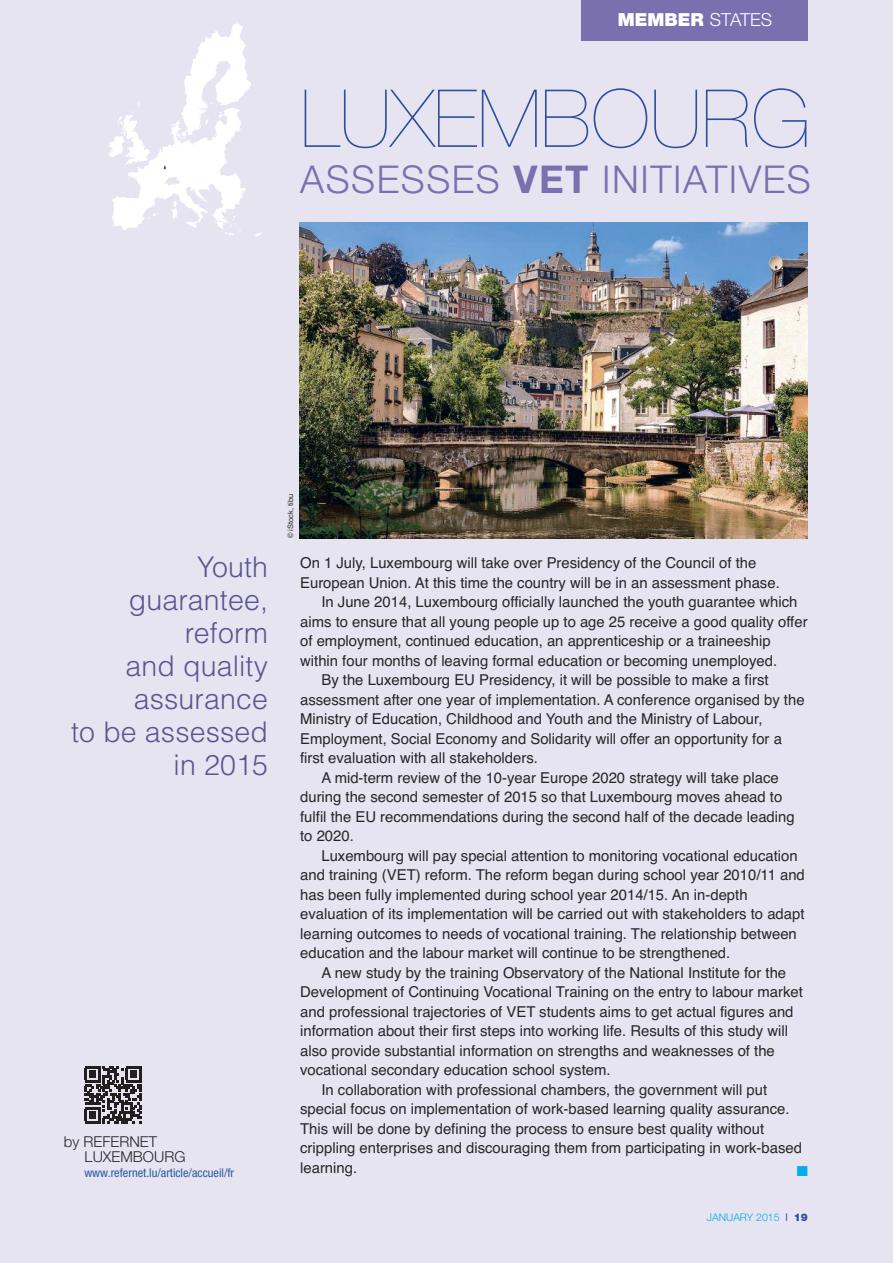
<style>
.page{position:relative;width:893px;height:1263px;background:#e6e4f0}
.page>*{position:absolute;margin:0;border:0;box-sizing:border-box;transform-origin:0 0}
.t1{font:200 80.1px "Helvetica Neue";color:#2d4e9d}
.t2{font:300 38.4px "Helvetica Neue";letter-spacing:.04em;color:#7a70b0}
.t3{font:300 28.5px/33px "Helvetica";letter-spacing:.005em;color:#5b568f;text-align:right}
.t4{font:900 18px "Helvetica Neue";color:#fff}
.t5{font:15px "Helvetica";color:#272627}
.t6{font:300 15px/15px "Helvetica Neue";color:#272627}
.t7{font:14.25px "Zapf Dingbats ITC";color:#00aded}
.t8{font:condensed 12px "Helvetica Neue";color:#295aa5}
.t9{font:300 10.5px "Helvetica Neue";color:#00aded}
.t10{font:7.5px "Helvetica";color:#272627}
.s1{font-weight:300}
.s2{font-weight:700}
.s3{font-family:"Helvetica";font-weight:400;color:#2d4e9d}
.s4{font-weight:900;color:#2d4e9d}
</style>
<div class="page">
<div style="left:581px;top:0;width:227px;height:41px;background:#7a70b0"></div>
<img style="left:300px;top:223px;width:508px;height:315px">
<svg style="left:85px;top:1066px;width:57px;height:57px"></svg>
<img style="left:108px;top:23px;width:154px;height:213px">
<p class="t4" style="left:618px;top:13px;width:156px">MEMBER <span class="s1">STATES</span></p>
<h1 class="t1" style="left:300px;top:56px;width:512px">LUXEMBOURG</h1>
<h2 class="t2" style="left:300px;top:149px;width:512px">ASSESSES <span class="s2">VET</span> INITIATIVES</h2>
<h3 class="t3" style="left:71px;top:549px;width:198px">Youth guarantee, reform<br>and quality assurance<br>to be assessed in 2015</h3>
<p class="t6" style="left:85px;top:1133px;width:102px;text-indent:-21px">by REFERNET<br>LUXEMBOURG</p>
<p class="t8" style="left:84px;top:1168px;width:151px">www.refernet.lu/article/accueil/fr</p>
<p class="t10" style="left:286px;top:538px;width:46px;rotate:-90deg">© iStock, tibu</p>
<p class="t5" style="left:300px;top:554px;width:458px">On 1 July, Luxembourg will take over Presidency of the Council of the</p>
<p class="t5" style="left:300px;top:573px;width:481px">European Union. At this time the country will be in an assessment phase.</p>
<p class="t5" style="left:321px;top:593px;width:478px">In June 2014, Luxembourg officially launched the youth guarantee which</p>
<p class="t5" style="left:300px;top:612px;width:509px">aims to ensure that all young people up to age 25 receive a good quality offer</p>
<p class="t5" style="left:300px;top:632px;width:472px">of employment, continued education, an apprenticeship or a traineeship</p>
<p class="t5" style="left:300px;top:651px;width:479px">within four months of leaving formal education or becoming unemployed.</p>
<p class="t5" style="left:321px;top:671px;width:449px">By the Luxembourg EU Presidency, it will be possible to make a first</p>
<p class="t5" style="left:300px;top:690px;width:506px">assessment after one year of implementation. A conference organised by the</p>
<p class="t5" style="left:300px;top:710px;width:464px">ministry of Education, Childhood and youth and the ministry of Labour,</p>
<p class="t5" style="left:300px;top:729px;width:483px">Employment, Social Economy and Solidarity will offer an opportunity for a</p>
<p class="t5" style="left:300px;top:749px;width:239px">first evaluation with all stakeholders.</p>
<p class="t5" style="left:321px;top:768px;width:459px">A mid-term review of the 10-year Europe 2020 strategy will take place</p>
<p class="t5" style="left:300px;top:788px;width:484px">during the second semester of 2015 so that Luxembourg moves ahead to</p>
<p class="t5" style="left:300px;top:807px;width:496px">fulfil the EU recommendations during the second half of the decade leading</p>
<p class="t5" style="left:300px;top:827px;width:55px">to 2020.</p>
<p class="t5" style="left:321px;top:846px;width:478px">Luxembourg will pay special attention to monitoring vocational education</p>
<p class="t5" style="left:300px;top:866px;width:506px">and training (vET) reform. The reform began during school year 2010/11 and</p>
<p class="t5" style="left:300px;top:885px;width:449px">has been fully implemented during school year 2014/15. An in-depth</p>
<p class="t5" style="left:300px;top:905px;width:506px">evaluation of its implementation will be carried out with stakeholders to adapt</p>
<p class="t5" style="left:300px;top:924px;width:498px">learning outcomes to needs of vocational training. The relationship between</p>
<p class="t5" style="left:300px;top:944px;width:432px">education and the labour market will continue to be strengthened.</p>
<p class="t5" style="left:321px;top:963px;width:466px">A new study by the training Observatory of the National Institute for the</p>
<p class="t5" style="left:300px;top:983px;width:504px">development of Continuing vocational Training on the entry to labour market</p>
<p class="t5" style="left:300px;top:1002px;width:495px">and professional trajectories of vET students aims to get actual figures and</p>
<p class="t5" style="left:300px;top:1022px;width:489px">information about their first steps into working life. Results of this study will</p>
<p class="t5" style="left:300px;top:1041px;width:476px">also provide substantial information on strengths and weaknesses of the</p>
<p class="t5" style="left:300px;top:1061px;width:312px">vocational secondary education school system.</p>
<p class="t5" style="left:321px;top:1080px;width:447px">In collaboration with professional chambers, the government will put</p>
<p class="t5" style="left:300px;top:1100px;width:491px">special focus on implementation of work-based learning quality assurance.</p>
<p class="t5" style="left:300px;top:1119px;width:465px">This will be done by defining the process to ensure best quality without</p>
<p class="t5" style="left:300px;top:1139px;width:503px">crippling enterprises and discouraging them from participating in work-based</p>
<p class="t5" style="left:300px;top:1158px;width:58px">learning.</p>
<p class="t7" style="left:797px;top:1163px;width:13px">■</p>
<p class="t9" style="left:707px;top:1209px;width:103px">JANUARY 2015 <span class="s3">|</span> <span class="s4">19</span></p>
</div>
